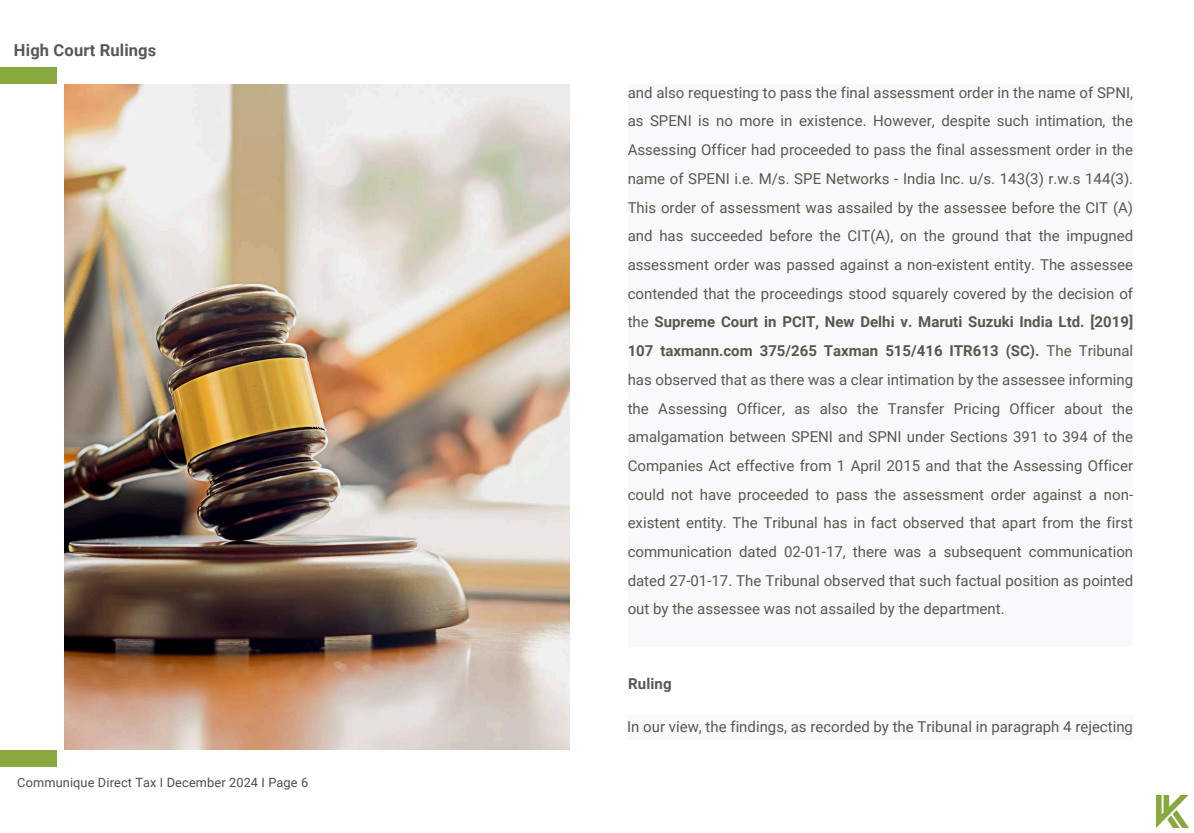
<style>
.page{position:relative;width:1194px;height:833px;background:#fff}
.page>*{position:absolute;margin:0;border:0;box-sizing:border-box;transform-origin:0 0}
.t1{font:700 16.5px "Roboto";letter-spacing:.01em;color:#585852}
.t2{font:15px/28.7px "Roboto";color:#585852;text-align:justify}
.t3{font:700 15px "Roboto";letter-spacing:.01em;color:#585852}
.t4{font:12.75px "Roboto";letter-spacing:.01em;color:#4b4e53}
.s1{font-weight:700}
</style>
<div class="page">
<img style="left:1156px;top:795px;width:32px;height:32px">
<div style="left:627px;top:84px;width:505px;height:563px;background:#f8f9fa"></div>
<div style="left:627px;top:715px;width:505px;height:24px;background:#f8f9fa"></div>
<div style="left:0;top:67px;width:57px;height:17px;background:#89a93f"></div>
<div style="left:0;top:749px;width:57px;height:17px;background:#89a93f"></div>
<img style="left:65px;top:84px;width:504px;height:665px">
<p class="t1" style="left:14px;top:41px;width:144px">High Court Rulings</p>
<p class="t4" style="left:17px;top:774px;width:292px">Communique Direct Tax I December 2024 I Page 6</p>
<p class="t2" style="left:627px;top:78px;width:507px">and also requesting to pass the final assessment order in the name of SPNI, as SPENI is no more in existence. However, despite such intimation, the Assessing Officer had proceeded to pass the final assessment order in the name of SPENI i.e. M/s. SPE Networks - India Inc. u/s. 143(3) r.w.s 144(3).<br>This order of assessment was assailed by the assessee before the CIT (A) and has succeeded before the CIT(A), on the ground that the impugned assessment order was passed against a non-existent entity. The assessee contended that the proceedings stood squarely covered by the decision of the <span class="s1">Supreme Court in PCIT, New Delhi v. Maruti Suzuki India Ltd. [2019] 107 taxmann.com 375/265 Taxman 515/416 ITR613 (SC).</span> The Tribunal has observed that as there was a clear intimation by the assessee informing the Assessing Officer, as also the Transfer Pricing Officer about the amalgamation between SPENI and SPNI under Sections 391 to 394 of the Companies Act effective from 1 April 2015 and that the Assessing Officer could not have proceeded to pass the assessment order against a non&shy;existent entity. The Tribunal has in fact observed that apart from the first communication dated 02-01-17, there was a subsequent communication dated 27-01-17. The Tribunal observed that such factual position as pointed out by the assessee was not assailed by the department.</p>
<p class="t3" style="left:628px;top:675px;width:45px">Ruling</p>
<p class="t2" style="left:627px;top:712px;width:507px">In our view, the findings, as recorded by the Tribunal in paragraph 4 rejecting</p>
</div>
